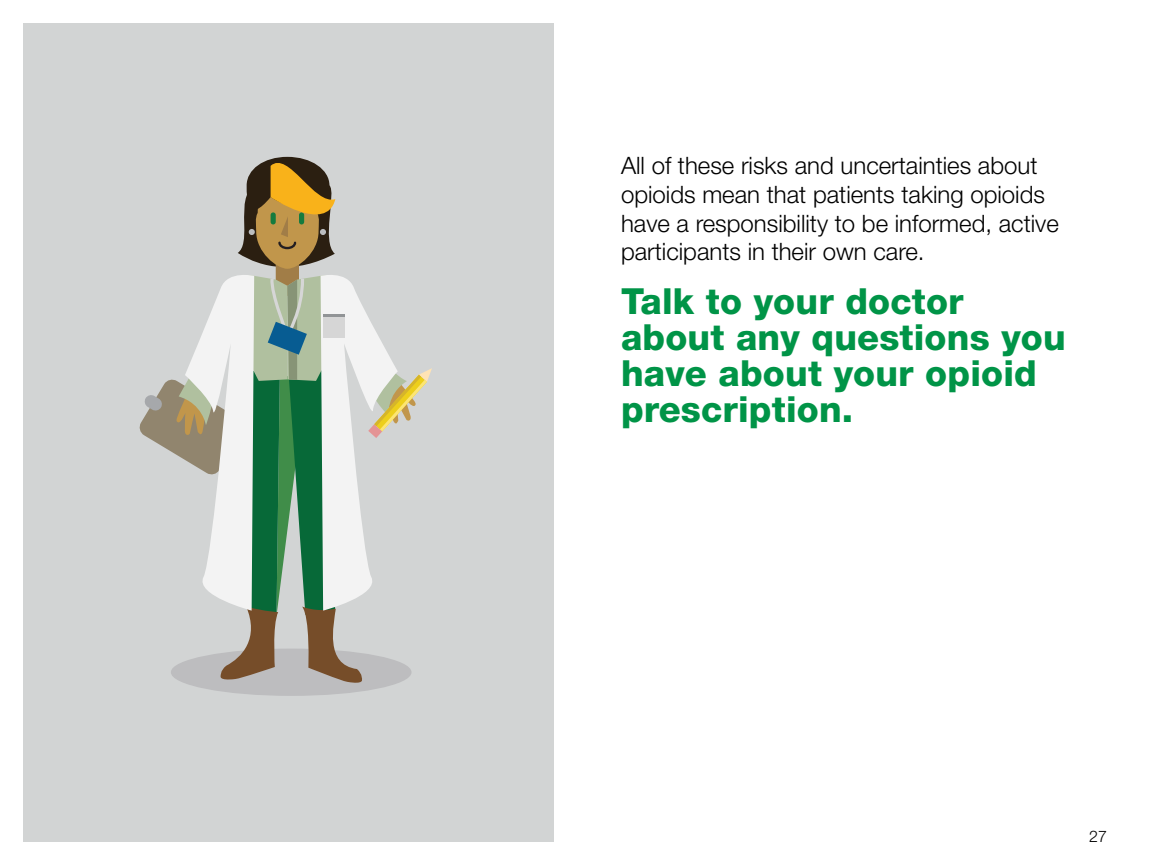
<style>
.page{position:relative;width:1152px;height:864px;background:#fff}
.page>*{position:absolute;margin:0;border:0;box-sizing:border-box;transform-origin:0 0}
.Body__Helv_45_12_14{font:800 36px/36px "Helvetica Neue LT Pro";letter-spacing:.005em;color:#009447}
.Body__Helv_45_12_14-2{font:300 24px/28.8px "Helvetica Neue LT Pro";color:#000}
.t1{font:300 16px "Helvetica Neue LT Pro";color:#000}
</style>
<div class="page">
<div style="left:23px;top:23px;width:531px;height:819px;background:#d2d4d4"></div>
<div style="left:171px;top:649px;width:241px;height:47px;background:#bdbdbf;border-radius:50%"></div>
<svg style="left:139px;top:156px;width:293px;height:529px"></svg>
<p class="Body__Helv_45_12_14-2" style="left:621px;top:151px;width:439px">All of these risks and uncertainties about opioids mean that patients taking opioids have a responsibility to be informed, active participants in their own care.</p>
<p class="Body__Helv_45_12_14" style="left:621px;top:284px;width:446px">Talk to your doctor about any questions you have about your opioid prescription.</p>
<p class="t1" style="left:1089px;top:826px;width:19px">27</p>
</div>
